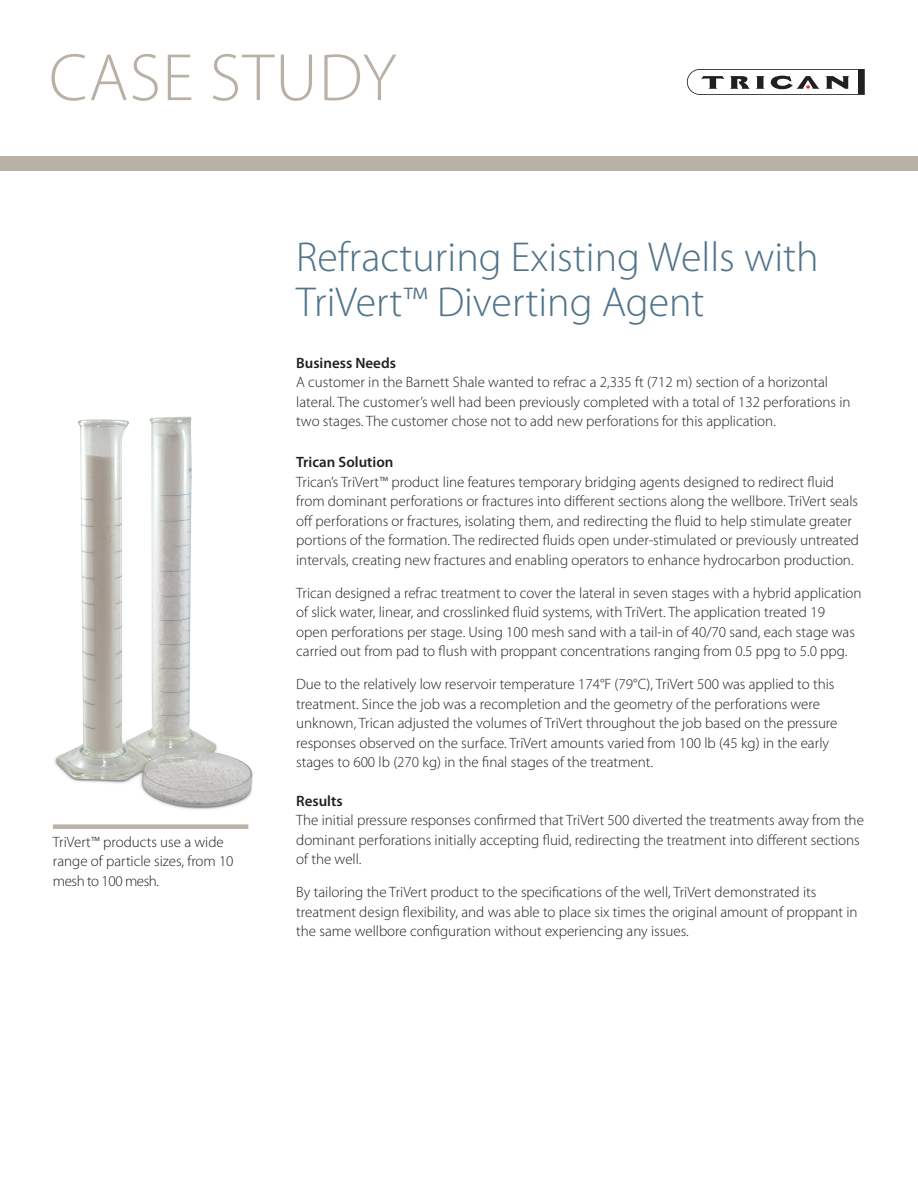
<style>
.page{position:relative;width:918px;height:1188px;background:#fff}
.page>*{position:absolute;margin:0;border:0;box-sizing:border-box;transform-origin:0 0}
.t1{font:300 67.5px "Myriad Pro";letter-spacing:.02em;color:#bab1a6}
.t2{font:300 42px/45px "Myriad Pro";color:#50748a}
.t3{font:300 15px/19.5px "Myriad Pro";color:#231f20}
.t4{font:600 15px "Myriad Pro";color:#231f20}
</style>
<div class="page">
<img style="left:54px;top:416px;width:199px;height:394px">
<div style="left:53px;top:824px;width:195px;height:5px;background:#bab1a6"></div>
<div style="left:0;top:156px;width:918px;height:14px;background:#bab1a6"></div>
<svg style="left:687px;top:69px;width:178px;height:26px"></svg>
<h1 class="t1" style="left:49px;top:37px;width:349px">Case Study</h1>
<p class="t3" style="left:53px;top:832px;width:182px">TriVert™ products use a wide range of particle sizes, from 10 mesh to 100 mesh.</p>
<h2 class="t2" style="left:296px;top:234px;width:524px">Refracturing Existing Wells with<br>TriVert™ Diverting Agent</h2>
<p class="t4" style="left:296px;top:353px;width:101px">Business Needs</p>
<p class="t3" style="left:296px;top:372px;width:556px">A customer in the Barnett Shale wanted to refrac a 2,335 ft (712 m) section of a horizontal lateral. The customer’s well had been previously completed with a total of 132 perforations in two stages. The customer chose not to add new perforations for this application.</p>
<p class="t4" style="left:296px;top:453px;width:99px">Trican Solution</p>
<p class="t3" style="left:296px;top:472px;width:564px">Trican’s TriVert™ product line features temporary bridging agents designed to redirect fluid from dominant perforations or fractures into different sections along the wellbore. TriVert seals off perforations or fractures, isolating them, and redirecting the fluid to help stimulate greater portions of the formation. The redirected fluids open under-stimulated or previously untreated intervals, creating new fractures and enabling operators to enhance hydrocarbon production.</p>
<p class="t3" style="left:296px;top:583px;width:567px">Trican designed a refrac treatment to cover the lateral in seven stages with a hybrid application of slick water, linear, and crosslinked fluid systems, with TriVert. The application treated 19<br>open perforations per stage. Using 100 mesh sand with a tail-in of 40/70 sand, each stage was carried out from pad to flush with proppant concentrations ranging from 0.5 ppg to 5.0 ppg.</p>
<p class="t3" style="left:296px;top:674px;width:543px">Due to the relatively low reservoir temperature 174°F (79°C), TriVert 500 was applied to this treatment. Since the job was a recompletion and the geometry of the perforations were unknown, Trican adjusted the volumes of TriVert throughout the job based on the pressure responses observed on the surface. TriVert amounts varied from 100 lb (45 kg) in the early stages to 600 lb (270 kg) in the final stages of the treatment.</p>
<p class="t4" style="left:296px;top:791px;width:48px">Results</p>
<p class="t3" style="left:296px;top:810px;width:569px">The initial pressure responses confirmed that TriVert 500 diverted the treatments away from the dominant perforations initially accepting fluid, redirecting the treatment into different sections of the well.</p>
<p class="t3" style="left:296px;top:882px;width:563px">By tailoring the TriVert product to the specifications of the well, TriVert demonstrated its treatment design flexibility, and was able to place six times the original amount of proppant in the same wellbore configuration without experiencing any issues.</p>
</div>
